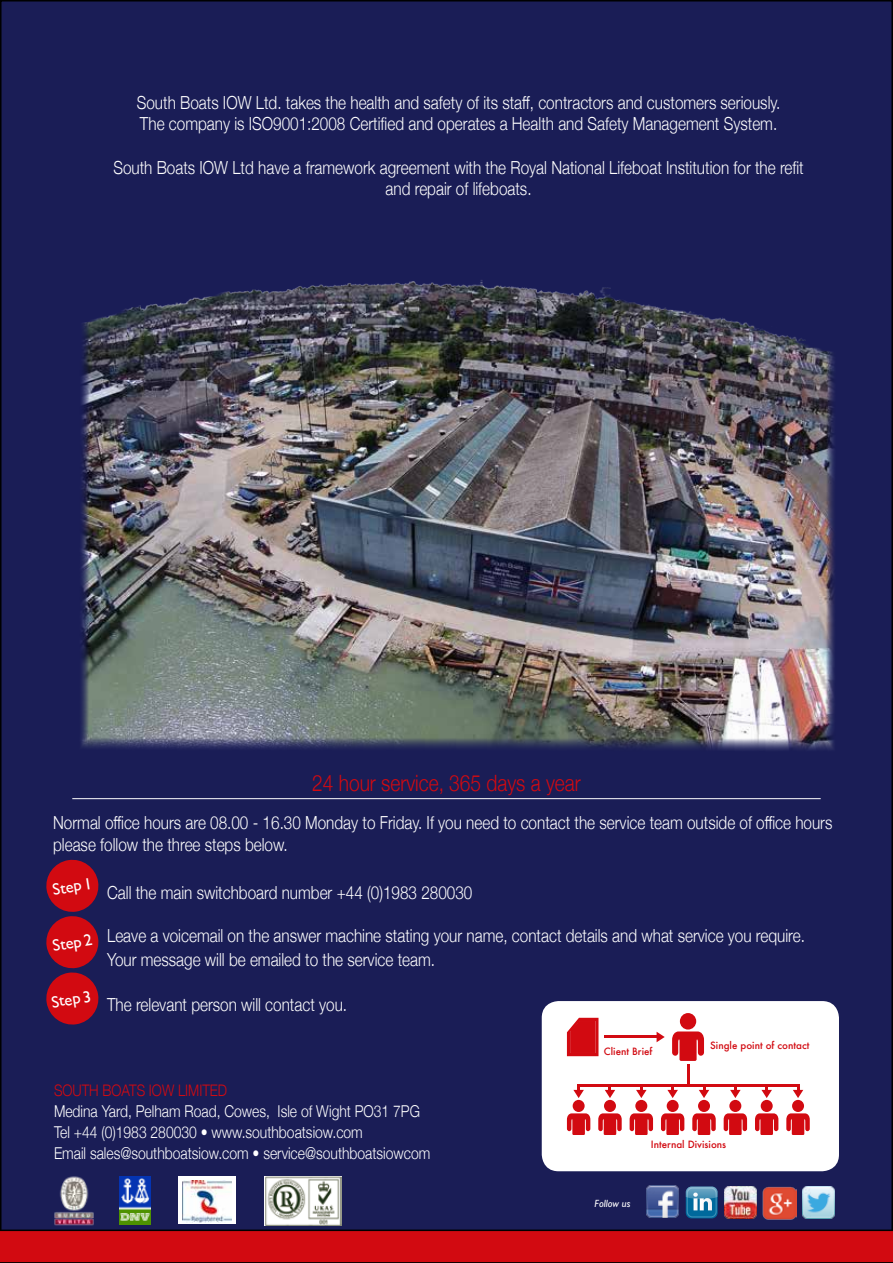
<style>
.page{position:relative;width:893px;height:1263px;background:#fff}
.page>*{position:absolute;margin:0;border:0;box-sizing:border-box;transform-origin:0 0}
.t1{font:300 22.5px "Helvetica Neue";color:#d20a11;scale:.85 1}
.t2{font:300 18px/21.6px "Helvetica Neue";color:#fff;scale:.85 1}
.t3{font:16.5px "M Gill Sans";color:#fff}
.t4{font:300 16.35px/21px "Helvetica Neue";color:#fff;scale:.85 1}
.t5{font:300 15.9px "Helvetica Neue";color:#d20a11;scale:.85 1}
.t6{font:italic 10.5px "M Gill Sans";color:#fff}
.t7{font:500 9.75px "Futura";color:#d20a11}
</style>
<div class="page">
<div style="left:1px;top:1px;width:891px;height:1261px;background:#1a1d56"></div>
<img style="left:54px;top:1176px;width:40px;height:50px">
<img style="left:120px;top:1176px;width:30px;height:48px">
<div style="left:179px;top:1176px;width:57px;height:48px;background:#fff"></div>
<img style="left:183px;top:1180px;width:49px;height:43px">
<img style="left:646px;top:1185px;width:33px;height:32px">
<svg style="left:686px;top:1186px;width:32px;height:32px"></svg>
<svg style="left:686px;top:1186px;width:32px;height:31px"></svg>
<img style="left:725px;top:1186px;width:32px;height:32px">
<img style="left:763px;top:1187px;width:33px;height:33px">
<img style="left:802px;top:1186px;width:33px;height:32px">
<hr style="left:72px;top:798px;width:749px;height:1px;background:#fff">
<svg style="left:46px;top:859px;width:53px;height:166px"></svg>
<img style="left:264px;top:1176px;width:77px;height:49px">
<div style="left:542px;top:1001px;width:297px;height:170px;background:#fff;border-radius:17px"></div>
<svg style="left:567px;top:1018px;width:31px;height:38px"></svg>
<div style="left:680px;top:1013px;width:16px;height:16px;background:#d20a11;border-radius:50%"></div>
<svg style="left:672px;top:1031px;width:32px;height:30px"></svg>
<svg style="left:657px;top:1032px;width:8px;height:10px"></svg>
<hr style="left:604px;top:1036px;width:55px;height:2px;background:#d20a11">
<div style="left:573px;top:1100px;width:12px;height:12px;background:#d20a11;border-radius:50%"></div>
<svg style="left:567px;top:1113px;width:23px;height:22px"></svg>
<div style="left:604px;top:1100px;width:12px;height:12px;background:#d20a11;border-radius:50%"></div>
<svg style="left:598px;top:1113px;width:24px;height:22px"></svg>
<div style="left:635px;top:1100px;width:12px;height:12px;background:#d20a11;border-radius:50%"></div>
<svg style="left:630px;top:1113px;width:23px;height:22px"></svg>
<div style="left:667px;top:1100px;width:12px;height:12px;background:#d20a11;border-radius:50%"></div>
<svg style="left:661px;top:1113px;width:23px;height:22px"></svg>
<div style="left:698px;top:1100px;width:12px;height:12px;background:#d20a11;border-radius:50%"></div>
<svg style="left:692px;top:1113px;width:24px;height:22px"></svg>
<div style="left:729px;top:1100px;width:12px;height:12px;background:#d20a11;border-radius:50%"></div>
<svg style="left:724px;top:1113px;width:23px;height:22px"></svg>
<div style="left:761px;top:1100px;width:12px;height:12px;background:#d20a11;border-radius:50%"></div>
<svg style="left:755px;top:1113px;width:23px;height:22px"></svg>
<div style="left:792px;top:1100px;width:12px;height:12px;background:#d20a11;border-radius:50%"></div>
<svg style="left:786px;top:1113px;width:24px;height:22px"></svg>
<hr style="left:687px;top:1064px;width:3px;height:22px;background:#d20a11">
<hr style="left:579px;top:1084px;width:219px;height:3px;background:#d20a11">
<svg style="left:573px;top:1084px;width:11px;height:14px"></svg>
<svg style="left:605px;top:1087px;width:10px;height:11px"></svg>
<svg style="left:636px;top:1087px;width:11px;height:11px"></svg>
<svg style="left:667px;top:1087px;width:11px;height:11px"></svg>
<svg style="left:699px;top:1087px;width:10px;height:11px"></svg>
<svg style="left:730px;top:1087px;width:11px;height:11px"></svg>
<svg style="left:761px;top:1087px;width:11px;height:11px"></svg>
<svg style="left:793px;top:1084px;width:10px;height:14px"></svg>
<svg style="left:0;top:1229px;width:893px;height:34px;background:#bf0910"></svg>
<img style="left:81px;top:280px;width:753px;height:470px">
<p class="t2" style="left:137px;top:90px;width:759px">South Boats IOW Ltd. takes the health and safety of its staff, contractors and customers seriously.<br>The company is ISO9001:2008 Certified and operates a Health and Safety Management System.</p>
<p class="t2" style="left:113px;top:155px;width:814px;text-align:center">South Boats IOW Ltd have a framework agreement with the Royal National Lifeboat Institution for the refit and repair of lifeboats.</p>
<p class="t1" style="left:312px;top:764px;width:317px">24 hour service, 365 days a year</p>
<p class="t2" style="left:53px;top:811px;width:918px">Normal office hours are 08.00 - 16.30 Monday to Friday. If you need to contact the service team outside of office hours please follow the three steps below.</p>
<p class="t2" style="left:107px;top:881px;width:431px">Call the main switchboard number +44 (0)1983 280030</p>
<p class="t2" style="left:107px;top:923px;width:822px;line-height:23.7px">Leave a voicemail on the answer machine stating your name, contact details and what service you require.<br>Your message will be emailed to the service team.</p>
<p class="t2" style="left:107px;top:993px;width:284px">The relevant person will contact you.</p>
<p class="t3" style="left:51px;top:880px;width:41px;rotate:-9deg">Step 1</p>
<p class="t3" style="left:51px;top:937px;width:41px;rotate:-9deg">Step 2</p>
<p class="t3" style="left:50px;top:993px;width:41px;rotate:-9deg">Step 3</p>
<p class="t5" style="left:54px;top:1077px;width:205px">SOUTH BOATS IOW LIMITED</p>
<p class="t4" style="left:54px;top:1099px;width:444px">Medina Yard, Pelham Road, Cowes, Isle of Wight PO31 7PG<br>Tel +44 (0)1983 280030 • www.southboatsiow.com<br>Email sales@southboatsiow.com • service@southboatsiowcom</p>
<p class="t7" style="left:604px;top:1044px;width:50px">Client Brief</p>
<p class="t7" style="left:710px;top:1039px;width:101px">Single point of contact</p>
<p class="t6" style="left:595px;top:1197px;width:37px">Follow us</p>
<p class="t7" style="left:651px;top:1138px;width:77px">Internal Divisions</p>
</div>
